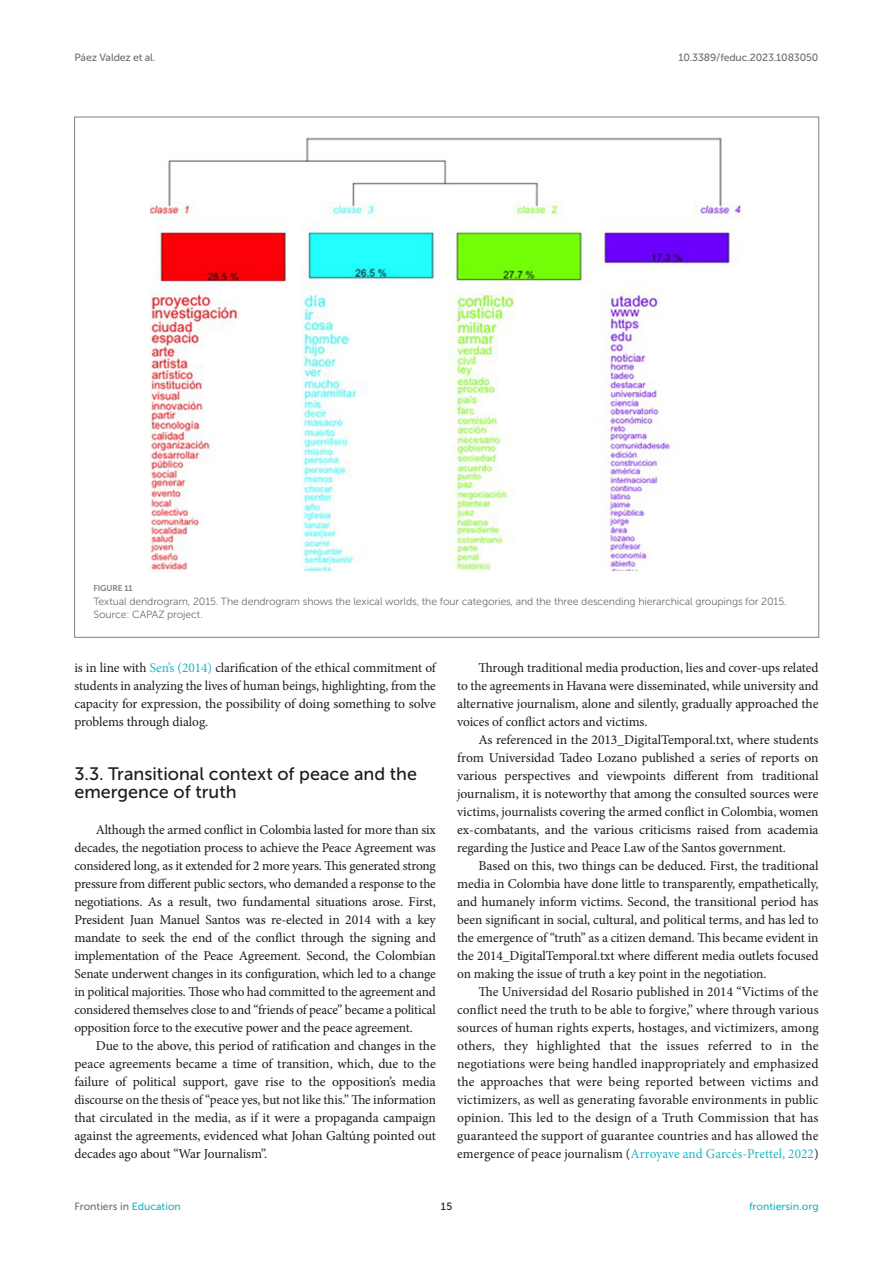
<style>
.page{position:relative;width:893px;height:1263px;background:#fff}
.page>*{position:absolute;margin:0;border:0;box-sizing:border-box;transform-origin:0 0}
.HEAD_2{font:18px/18px "Museo Sans 500";color:#1b1c1b}
.TEXT{font:13.5px/18px "Minion Pro";letter-spacing:-.005em;color:#1b1c1b;text-align:justify}
.TEXT_FLUSH{font:13.5px/18px "Minion Pro";letter-spacing:-.015em;color:#1b1c1b;text-align:justify}
.FIG_LEG{font:10.5px/13.5px "Museo Sans 300";letter-spacing:-.01em;color:#706f70}
.t1{font:10.5px "Museo Sans 500";letter-spacing:-.015em;color:#706f70}
.t2{font:10.5px "Museo Sans 500";color:#1db5c3}
.t3{font:10.5px "Museo Sans 500";color:#1b1c1b}
.FIG_HD{font:8.25px "Museo Sans 700";letter-spacing:-.01em;color:#7e7f7f}
.s1{color:#1db5c3}
</style>
<div class="page">
<img style="left:150px;top:137px;width:591px;height:435px">
<p class="t1" style="left:74px;top:51px;width:83px">Páez Valdez et al.</p>
<p class="t1" style="left:678px;top:51px;width:142px">10.3389/feduc.2023.1083050</p>
<p class="FIG_HD" style="left:94px;top:584px;width:41px">FIGURE 11</p>
<p class="FIG_LEG" style="left:94px;top:595px;width:694px">Textual dendrogram, 2015. The dendrogram shows the lexical worlds, the four categories, and the three descending hierarchical groupings for 2015.<br>Source: CAPAZ project.</p>
<p class="TEXT" style="left:74px;top:659px;width:363px">is in line with <span class="s1">Sen’s (2014)</span> clarification of the ethical commitment of students in analyzing the lives of human beings, highlighting, from the capacity for expression, the possibility of doing something to solve problems through dialog.</p>
<p class="HEAD_2" style="left:74px;top:765px;width:344px">3.3. Transitional context of peace and the emergence of truth</p>
<p class="TEXT_FLUSH" style="left:74px;top:821px;width:363px;text-indent:21px">Although the armed conflict in Colombia lasted for more than six decades, the negotiation process to achieve the Peace Agreement was considered long, as it extended for 2 more years. This generated strong pressure from different public sectors, who demanded a response to the negotiations. As a result, two fundamental situations arose. First, President Juan Manuel Santos was re-elected in 2014 with a key mandate to seek the end of the conflict through the signing and implementation of the Peace Agreement. Second, the Colombian Senate underwent changes in its configuration, which led to a change in political majorities. Those who had committed to the agreement and considered themselves close to and “friends of peace” became a political opposition force to the executive power and the peace agreement.</p>
<p class="TEXT" style="left:74px;top:1037px;width:363px;text-indent:21px">Due to the above, this period of ratification and changes in the peace agreements became a time of transition, which, due to the failure of political support, gave rise to the opposition’s media discourse on the thesis of “peace yes, but not like this.” The information that circulated in the media, as if it were a propaganda campaign against the agreements, evidenced what Johan Galtúng pointed out decades ago about “War Journalism”.</p>
<p class="TEXT" style="left:457px;top:659px;width:363px;text-indent:21px">Through traditional media production, lies and cover-ups related to the agreements in Havana were disseminated, while university and alternative journalism, alone and silently, gradually approached the voices of conflict actors and victims.</p>
<p class="TEXT" style="left:457px;top:731px;width:363px;text-indent:21px">As referenced in the 2013_DigitalTemporal.txt, where students from Universidad Tadeo Lozano published a series of reports on various perspectives and viewpoints different from traditional journalism, it is noteworthy that among the consulted sources were victims, journalists covering the armed conflict in Colombia, women ex-combatants, and the various criticisms raised from academia regarding the Justice and Peace Law of the Santos government.</p>
<p class="TEXT" style="left:457px;top:857px;width:363px;text-indent:21px">Based on this, two things can be deduced. First, the traditional media in Colombia have done little to transparently, empathetically, and humanely inform victims. Second, the transitional period has been significant in social, cultural, and political terms, and has led to the emergence of “truth” as a citizen demand. This became evident in the 2014_DigitalTemporal.txt where different media outlets focused on making the issue of truth a key point in the negotiation.</p>
<p class="TEXT" style="left:457px;top:983px;width:363px;text-indent:21px">The Universidad del Rosario published in 2014 “Victims of the conflict need the truth to be able to forgive,” where through various sources of human rights experts, hostages, and victimizers, among others, they highlighted that the issues referred to in the negotiations were being handled inappropriately and emphasized the approaches that were being reported between victims and victimizers, as well as generating favorable environments in public opinion. This led to the design of a Truth Commission that has guaranteed the support of guarantee countries and has allowed the emergence of peace journalism (<span class="s1">Arroyave and Garcés-Prettel, 2022</span>)</p>
<p class="t1" style="left:74px;top:1200px;width:108px">Frontiers in <span class="s1">Education</span></p>
<p class="t3" style="left:441px;top:1200px;width:13px">15</p>
<p class="t2" style="left:749px;top:1200px;width:71px">frontiersin.org</p>
</div>
